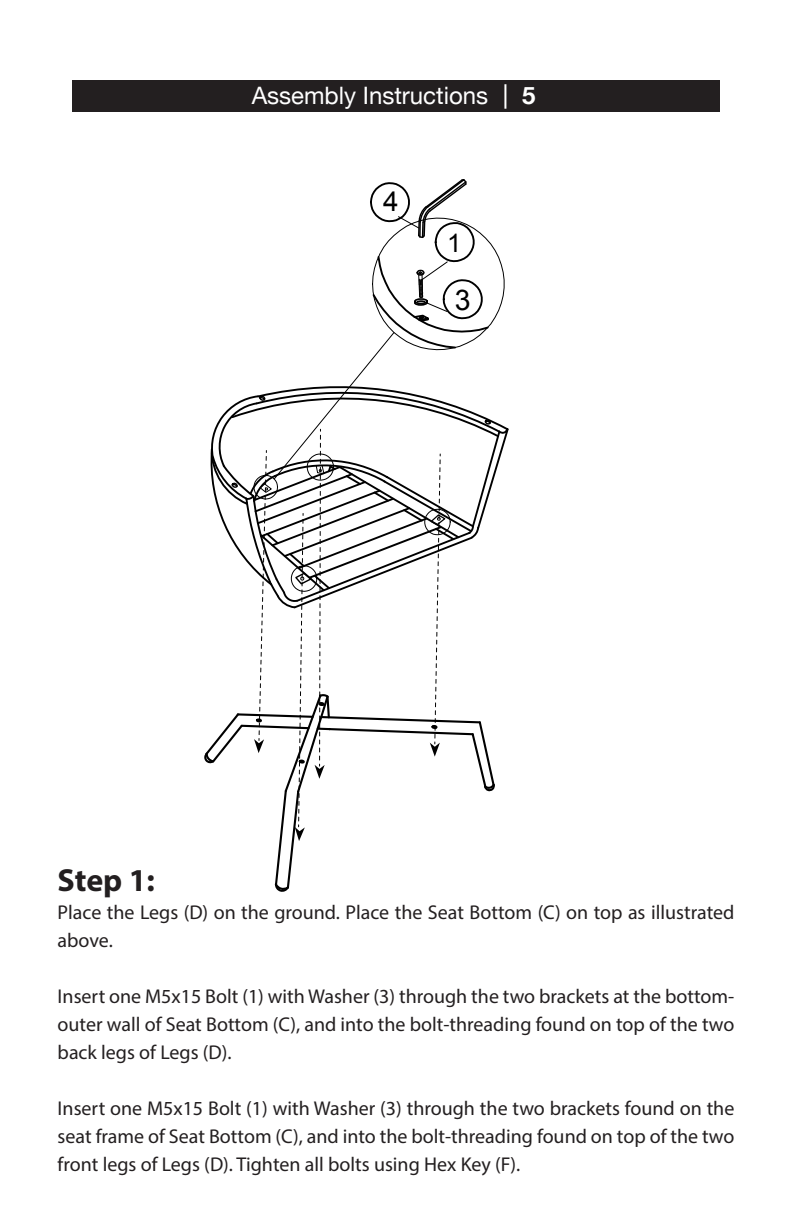
<style>
.page{position:relative;width:792px;height:1224px;background:#fff}
.page>*{position:absolute;margin:0;border:0;box-sizing:border-box;transform-origin:0 0}
.t1{font:42.8px "Arial";color:#000}
.t2{font:700 32px "Myriad Pro";color:#231f20}
.t3{font:28.4px "Arial";color:#000}
.t4{font:27.8px "Arial";color:#000}
.t5{font:25.6px "Arial";color:#000}
.t6{font:24px "Helvetica Neue";color:#fff}
.t7{font:700 24px "Helvetica Neue";color:#fff}
.t8{font:23.6px "Arial";color:#000}
.t9{font:20px/28px "Myriad Pro";color:#231f20;text-align:justify}
</style>
<div class="page">
<div style="left:72px;top:81px;width:648px;height:31px;background:#231f20"></div>
<hr style="left:504px;top:84px;width:2px;height:25px;background:#fff">
<svg style="left:204px;top:179px;width:305px;height:713px"></svg>
<p class="t6" style="left:252px;top:78px;width:238px">Assembly Instructions</p>
<p class="t7" style="left:522px;top:77px;width:15px">5</p>
<p class="t4" style="left:383px;top:183px;width:17px">4</p>
<p class="t5" style="left:447px;top:226px;width:16px">1</p>
<p class="t3" style="left:455px;top:281px;width:17px">3</p>
<p class="t2" style="left:58px;top:859px;width:99px">Step 1:</p>
<p class="t9" style="left:58px;top:898px;width:678px">Place the Legs (D) on the ground. Place the Seat Bottom (C) on top as illustrated above.</p>
<p class="t1" style="left:488px;top:896px;width:25px;rotate:90deg">3</p>
<p class="t9" style="left:58px;top:982px;width:678px">Insert one M5x15 Bolt (1) with Washer (3) through the two brackets at the bottom&shy;outer wall of Seat Bottom (C), and into the bolt-threading found on top of the two back legs of Legs (D).</p>
<p class="t9" style="left:58px;top:1094px;width:678px">Insert one M5x15 Bolt (1) with Washer (3) through the two brackets found on the seat frame of Seat Bottom (C), and into the bolt-threading found on top of the two front legs of Legs (D). Tighten all bolts using Hex Key (F).</p>
<p class="t8" style="left:718px;top:1103px;width:17px;rotate:90deg">B</p>
</div>
